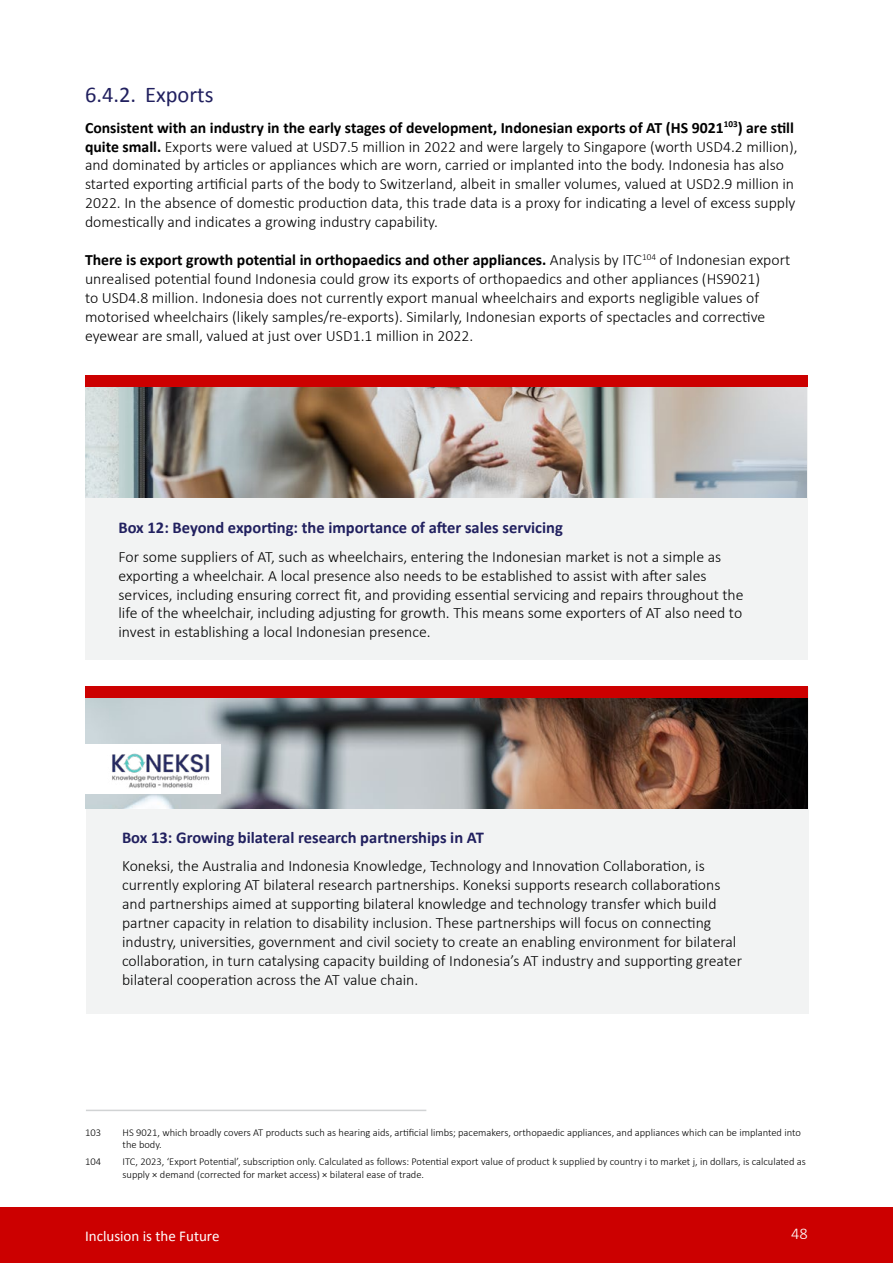
<style>
.page{position:relative;width:893px;height:1263px;background:#fff}
.page>*{position:absolute;margin:0;border:0;box-sizing:border-box;transform-origin:0 0}
.t1{font:22.5px "Calibri";color:#21205f}
.t2{font:700 16.5px "Calibri";color:#21205f}
.t3{font:300 16.5px "Calibri";color:#fff}
.t4{font:300 15.75px/18.9px "Calibri";color:#000}
.t5{font:15px "Calibri";color:#fff}
.t6{font:300 10.5px/12.6px "Calibri";color:#000}
.s1{font-weight:700}
</style>
<div class="page">
<div style="left:0;top:1208px;width:893px;height:55px;background:#c00"></div>
<div style="left:86px;top:687px;width:723px;height:326px;background:#f2f3f3"></div>
<img style="left:85px;top:698px;width:723px;height:111px">
<div style="left:85px;top:381px;width:723px;height:278px;background:#f2f3f3"></div>
<img style="left:85px;top:387px;width:722px;height:110px">
<div style="left:85px;top:375px;width:723px;height:12px;background:#c00"></div>
<div style="left:85px;top:687px;width:723px;height:11px;background:#c00"></div>
<hr style="left:86px;top:1110px;width:340px;height:1px;background:#d1d3d4">
<div style="left:85px;top:744px;width:136px;height:50px;background:#fff"></div>
<img style="left:112px;top:753px;width:98px;height:35px">
<h1 class="t1" style="left:85px;top:80px;width:130px">6.4.2. Exports</h1>
<p class="t4" style="left:85px;top:118px;width:714px"><span class="s1">Consistent with an industry in the early stages of development, Indonesian exports of AT (HS 9021</span><sup>103</sup><span class="s1">) are still quite small.</span> Exports were valued at USD7.5 million in 2022 and were largely to Singapore (worth USD4.2 million), and dominated by articles or appliances which are worn, carried or implanted into the body. Indonesia has also started exporting artificial parts of the body to Switzerland, albeit in smaller volumes, valued at USD2.9 million in 2022. In the absence of domestic production data, this trade data is a proxy for indicating a level of excess supply domestically and indicates a growing industry capability.</p>
<p class="t4" style="left:85px;top:250px;width:707px"><span class="s1">There is export growth potential in orthopaedics and other appliances.</span> Analysis by ITC<sup>104</sup> of Indonesian export unrealised potential found Indonesia could grow its exports of orthopaedics and other appliances (HS9021)<br>to USD4.8 million. Indonesia does not currently export manual wheelchairs and exports negligible values of motorised wheelchairs (likely samples/re-exports). Similarly, Indonesian exports of spectacles and corrective eyewear are small, valued at just over USD1.1 million in 2022.</p>
<p class="t2" style="left:118px;top:517px;width:446px">Box 12: Beyond exporting: the importance of after sales servicing</p>
<p class="t4" style="left:118px;top:547px;width:627px">For some suppliers of AT, such as wheelchairs, entering the Indonesian market is not a simple as exporting a wheelchair. A local presence also needs to be established to assist with after sales services, including ensuring correct fit, and providing essential servicing and repairs throughout the life of the wheelchair, including adjusting for growth. This means some exporters of AT also need to invest in establishing a local Indonesian presence.</p>
<p class="t2" style="left:122px;top:827px;width:363px">Box 13: Growing bilateral research partnerships in AT</p>
<p class="t4" style="left:122px;top:856px;width:622px">Koneksi, the Australia and Indonesia Knowledge, Technology and Innovation Collaboration, is currently exploring AT bilateral research partnerships. Koneksi supports research collaborations and partnerships aimed at supporting bilateral knowledge and technology transfer which build partner capacity in relation to disability inclusion. These partnerships will focus on connecting industry, universities, government and civil society to create an enabling environment for bilateral collaboration, in turn catalysing capacity building of Indonesia’s AT industry and supporting greater bilateral cooperation across the AT value chain.</p>
<p class="t6" style="left:85px;top:1126px;width:17px">103</p>
<p class="t6" style="left:123px;top:1126px;width:680px">HS 9021, which broadly covers AT products such as hearing aids, artificial limbs; pacemakers, orthopaedic appliances, and appliances which can be implanted into the body.</p>
<p class="t6" style="left:85px;top:1155px;width:17px">104</p>
<p class="t6" style="left:123px;top:1155px;width:685px">ITC, 2023, ‘Export Potential’, subscription only. Calculated as follows: Potential export value of product k supplied by country i to market j, in dollars, is calculated as supply × demand (corrected for market access) × bilateral ease of trade.</p>
<p class="t5" style="left:85px;top:1226px;width:136px">Inclusion is the Future</p>
<p class="t3" style="left:791px;top:1223px;width:18px">48</p>
</div>
